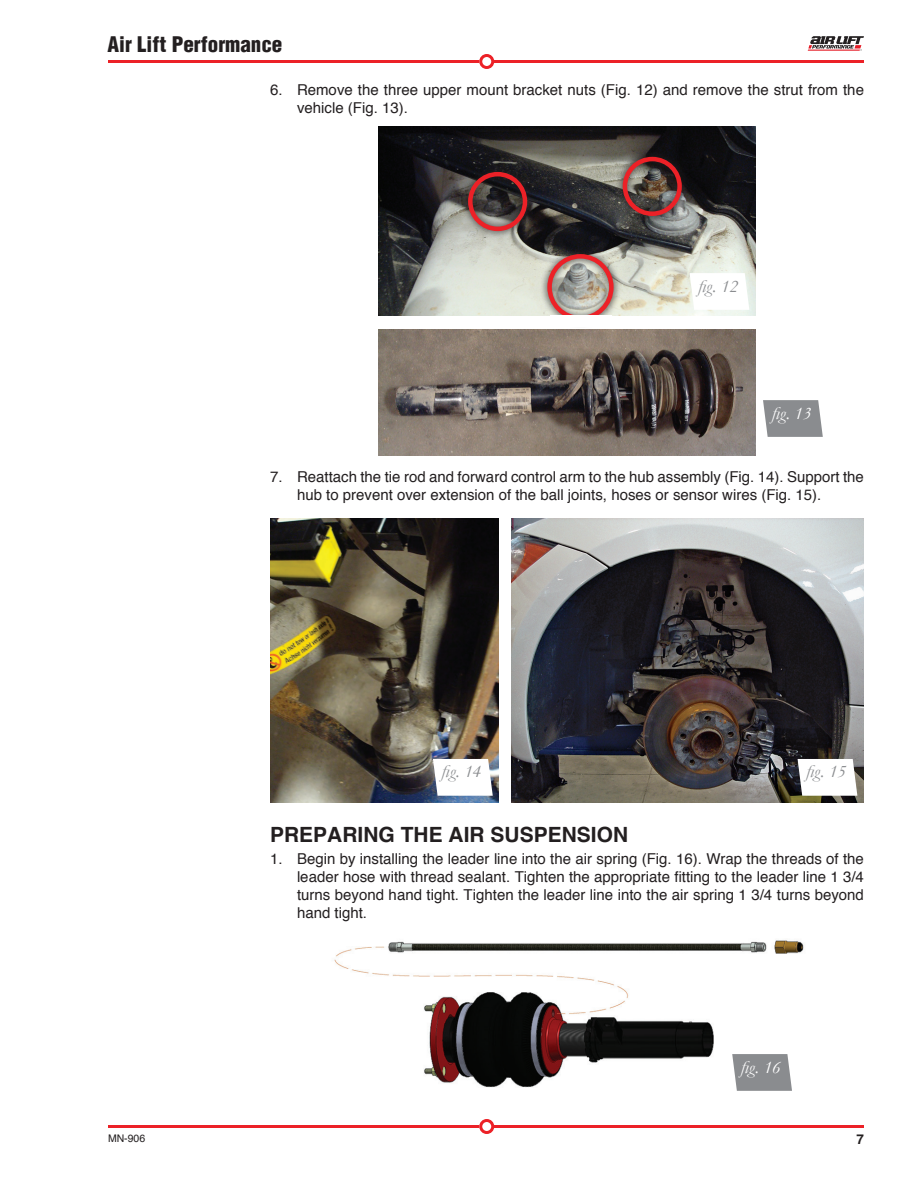
<style>
.page{position:relative;width:918px;height:1188px;background:#fff}
.page>*{position:absolute;margin:0;border:0;box-sizing:border-box;transform-origin:0 0}
.t1{font:700 21px "Helvetica";color:#231f20}
.t2{font:900 condensed 21px "Helvetica";color:#231f20}
.t3{font:italic 18px "Garamond";color:#8a8c8f}
.t4{font:italic 18px "Garamond";color:#fff}
.t5{font:15px/18px "Helvetica";color:#231f20}
.t6{font:700 13.5px "Helvetica";color:#231f20}
.t7{font:10.5px "Helvetica";color:#231f20}
</style>
<div class="page">
<hr style="left:493px;top:1125px;width:371px;height:3px;background:#ec2127">
<div style="left:479px;top:1119px;width:15px;height:15px;border:3px solid #ec2127;border-radius:50%"></div>
<hr style="left:108px;top:1125px;width:371px;height:3px;background:#ec2127">
<hr style="left:493px;top:60px;width:371px;height:3px;background:#ec2127">
<div style="left:479px;top:54px;width:15px;height:15px;border:3px solid #ec2127;border-radius:50%"></div>
<hr style="left:108px;top:60px;width:371px;height:3px;background:#ec2127">
<svg style="left:763px;top:400px;width:60px;height:37px;background:#949598"></svg>
<img style="left:378px;top:126px;width:378px;height:190px">
<img style="left:378px;top:329px;width:378px;height:126px">
<img style="left:270px;top:518px;width:229px;height:284px">
<svg style="left:690px;top:273px;width:59px;height:37px"></svg>
<img style="left:511px;top:518px;width:353px;height:284px">
<svg style="left:798px;top:759px;width:59px;height:37px"></svg>
<svg style="left:433px;top:759px;width:60px;height:37px"></svg>
<svg style="left:461px;top:165px;width:74px;height:74px;background:#544544"></svg>
<div style="left:468px;top:172px;width:59px;height:59px;border:4px solid #ec2127;border-radius:50%"></div>
<img style="left:615px;top:150px;width:74px;height:73px">
<div style="left:623px;top:157px;width:59px;height:59px;border:4px solid #ec2127;border-radius:50%"></div>
<svg style="left:540px;top:247px;width:81px;height:69px;background:#ae9d95"></svg>
<div style="left:547px;top:254px;width:67px;height:66px;border:4px solid #ec2127;border-radius:50%"></div>
<div style="left:550px;top:316px;width:62px;height:11px;background:#fff"></div>
<img style="left:334px;top:940px;width:470px;height:148px">
<svg style="left:732px;top:1054px;width:60px;height:37px;background:#949598"></svg>
<svg style="left:808px;top:36px;width:56px;height:15px"></svg>
<h1 class="t2" style="left:108px;top:31px;width:176px">Air Lift Performance</h1>
<p class="t5" style="left:297px;top:80px;width:569px;text-indent:-27px">6. Remove the three upper mount bracket nuts (Fig. 12) and remove the strut from the vehicle (Fig. 13).</p>
<p class="t3" style="left:698px;top:274px;width:41px">fig. 12</p>
<p class="t4" style="left:772px;top:401px;width:41px">fig. 13</p>
<p class="t5" style="left:297px;top:467px;width:568px;text-indent:-27px">7. Reattach the tie rod and forward control arm to the hub assembly (Fig. 14). Support the hub to prevent over extension of the ball joints, hoses or sensor wires (Fig. 15).</p>
<p class="t3" style="left:442px;top:760px;width:41px">fig. 14</p>
<p class="t3" style="left:806px;top:760px;width:41px">fig. 15</p>
<h1 class="t1" style="left:270px;top:822px;width:360px">PREPARING THE AIR SUSPENSION</h1>
<p class="t5" style="left:297px;top:849px;width:568px;text-align:justify;text-indent:-27px">1. Begin by installing the leader line into the air spring (Fig. 16). Wrap the threads of the leader hose with thread sealant. Tighten the appropriate fitting to the leader line 1 3/4 turns beyond hand tight. Tighten the leader line into the air spring 1 3/4 turns beyond hand tight.</p>
<p class="t4" style="left:741px;top:1055px;width:41px">fig. 16</p>
<p class="t7" style="left:108px;top:1132px;width:39px">MN-906</p>
<p class="t6" style="left:856px;top:1131px;width:9px">7</p>
</div>
